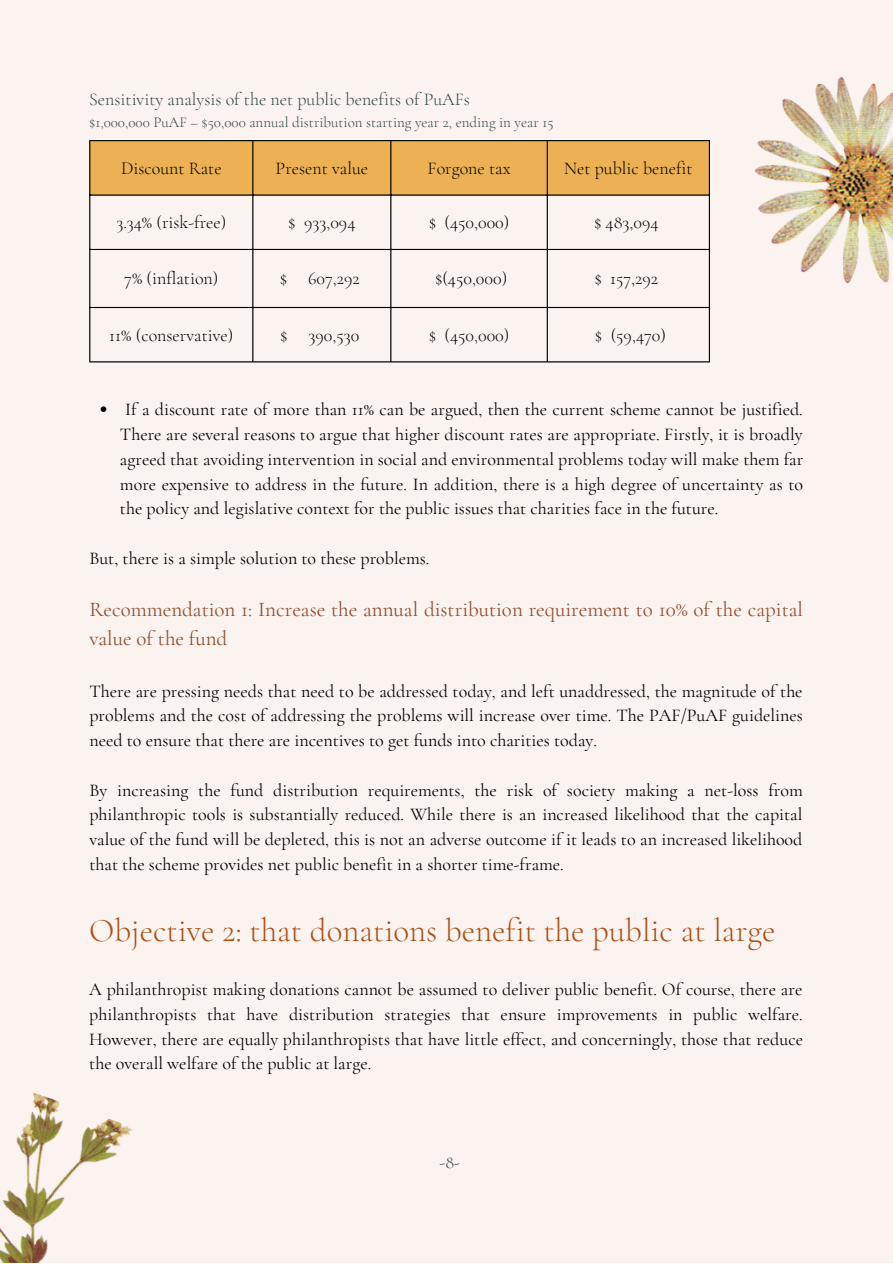
<style>
.page{position:relative;width:893px;height:1264px;background:#fff}
.page>*{position:absolute;margin:0;border:0;box-sizing:border-box;transform-origin:0 0}
.t1{font:300 33px "Cormorant Garamond";color:#ac4f15}
.t2{font:21px/29.2px "Cormorant Garamond";color:#904d2a}
.t3{font:18px/24.8px "Cormorant Garamond";color:#000;text-align:justify}
.t4{font:300 18px "Cormorant Garamond";color:#000}
.t5{font:300 18px "Cormorant Garamond";color:#304543}
.t6{font:300 15px "Cormorant Garamond";color:#304543}
</style>
<div class="page">
<div style="left:0;top:0;width:892px;height:1262px;background:#fbf3f0"></div>
<div style="left:90px;top:141px;width:618px;height:53px;background:#ecb153"></div>
<hr style="left:89px;top:141px;width:1px;height:220px;background:#000">
<hr style="left:252px;top:141px;width:1px;height:220px;background:#000">
<hr style="left:390px;top:141px;width:1px;height:220px;background:#000">
<hr style="left:546px;top:141px;width:2px;height:220px;background:#000">
<hr style="left:708px;top:141px;width:2px;height:220px;background:#000">
<hr style="left:89px;top:140px;width:621px;height:1px;background:#000">
<hr style="left:89px;top:194px;width:621px;height:2px;background:#000">
<hr style="left:89px;top:249px;width:621px;height:1px;background:#000">
<hr style="left:89px;top:307px;width:621px;height:1px;background:#000">
<hr style="left:89px;top:361px;width:621px;height:1px;background:#000">
<svg style="left:101px;top:406px;width:5px;height:6px"></svg>
<img style="left:0;top:1093px;width:133px;height:169px">
<img style="left:755px;top:77px;width:137px;height:205px">
<p class="t5" style="left:89px;top:89px;width:382px">Sensitivity analysis of the net public benefits of PuAFs</p>
<p class="t6" style="left:89px;top:113px;width:465px">$1,000,000 PuAF – $50,000 annual distribution starting year 2, ending in year 15</p>
<p class="t4" style="left:121px;top:157px;width:102px">Discount Rate</p>
<p class="t4" style="left:275px;top:157px;width:94px">Present value</p>
<p class="t4" style="left:427px;top:157px;width:85px">Forgone tax</p>
<p class="t4" style="left:564px;top:157px;width:130px">Net public benefit</p>
<p class="t4" style="left:116px;top:211px;width:111px">3.34% (risk-free)</p>
<p class="t4" style="left:288px;top:211px;width:69px">$ 933,094</p>
<p class="t4" style="left:428px;top:211px;width:82px">$ (450,000)</p>
<p class="t4" style="left:594px;top:211px;width:66px">$ 483,094</p>
<p class="t4" style="left:124px;top:267px;width:96px">7% (inflation)</p>
<p class="t4" style="left:280px;top:267px;width:81px">$ 607,292</p>
<p class="t4" style="left:435px;top:267px;width:74px">$(450,000)</p>
<p class="t4" style="left:594px;top:267px;width:65px">$ 157,292</p>
<p class="t4" style="left:109px;top:324px;width:126px">11% (conservative)</p>
<p class="t4" style="left:280px;top:324px;width:81px">$ 390,530</p>
<p class="t4" style="left:428px;top:324px;width:82px">$ (450,000)</p>
<p class="t4" style="left:595px;top:324px;width:72px">$ (59,470)</p>
<p class="t3" style="left:120px;top:397px;width:684px">If a discount rate of more than 11% can be argued, then the current scheme cannot be justified.<br>There are several reasons to argue that higher discount rates are appropriate. Firstly, it is broadly agreed that avoiding intervention in social and environmental problems today will make them far more expensive to address in the future. In addition, there is a high degree of uncertainty as to the policy and legislative context for the public issues that charities face in the future.</p>
<p class="t3" style="left:89px;top:545px;width:341px">But, there is a simple solution to these problems.</p>
<p class="t2" style="left:89px;top:594px;width:715px">Recommendation 1: Increase the annual distribution requirement to 10% of the capital value of the fund</p>
<p class="t3" style="left:89px;top:678px;width:715px">There are pressing needs that need to be addressed today, and left unaddressed, the magnitude of the problems and the cost of addressing the problems will increase over time. The PAF/PuAF guidelines need to ensure that there are incentives to get funds into charities today.</p>
<p class="t3" style="left:89px;top:777px;width:714px">By increasing the fund distribution requirements, the risk of society making a net-loss from philanthropic tools is substantially reduced. While there is an increased likelihood that the capital value of the fund will be depleted, this is not an adverse outcome if it leads to an increased likelihood that the scheme provides net public benefit in a shorter time-frame.</p>
<p class="t1" style="left:89px;top:910px;width:687px">Objective 2: that donations benefit the public at large</p>
<p class="t3" style="left:89px;top:976px;width:715px">A philanthropist making donations cannot be assumed to deliver public benefit. Of course, there are philanthropists that have distribution strategies that ensure improvements in public welfare.<br>However, there are equally philanthropists that have little effect, and concerningly, those that reduce the overall welfare of the public at large.</p>
<p class="t5" style="left:439px;top:1151px;width:22px">-8-</p>
</div>
